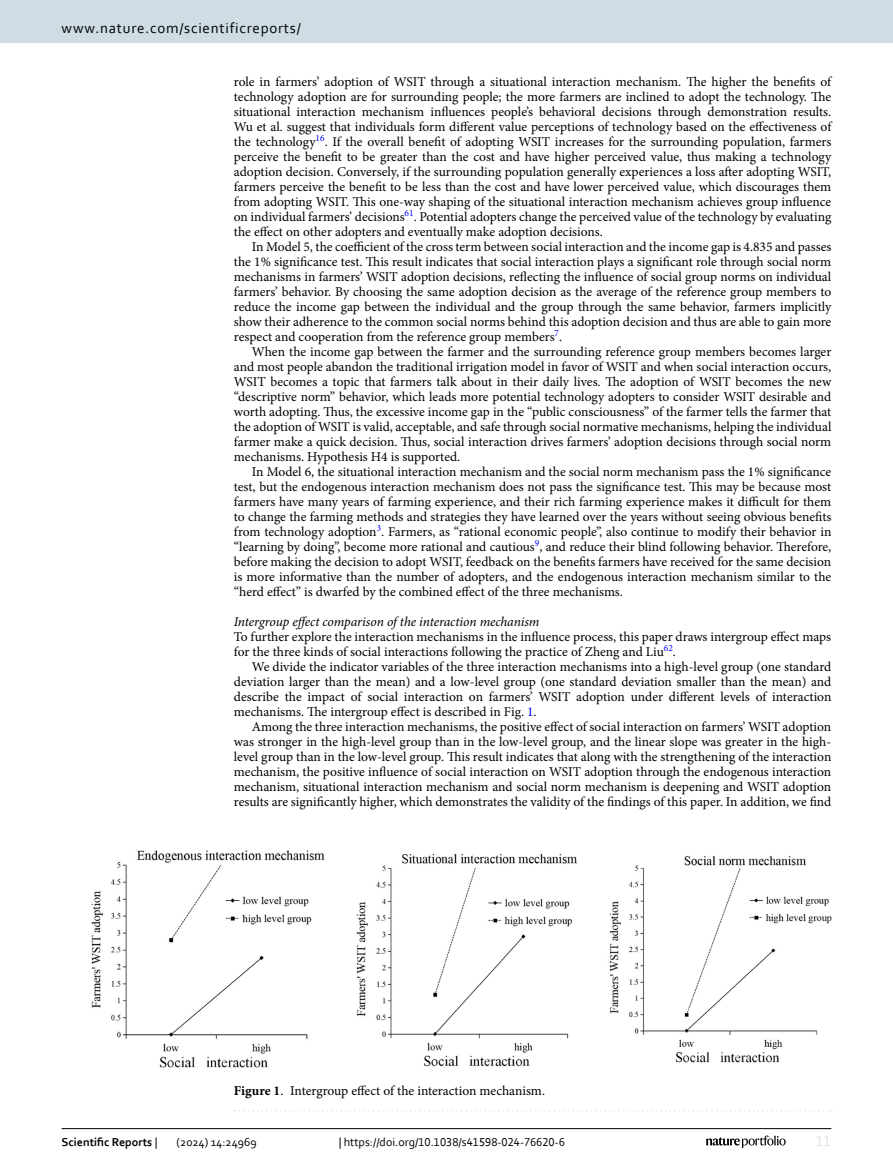
<style>
.page{position:relative;width:893px;height:1174px;background:#fff}
.page>*{position:absolute;margin:0;border:0;box-sizing:border-box;transform-origin:0 0}
.t1{font:15px "Corbel";letter-spacing:.05em;color:#000}
.t2{font:15px "Corbel";color:#d9e4eb}
.Body_Text_Indent{font:13.5px/15px "Minion Pro";color:#000;text-align:justify}
.Body_Text{font:13.5px/15px "Minion Pro";color:#000}
.Head_3{font:italic 13.5px "Minion Pro";letter-spacing:-.01em;color:#000}
.Figure_Caption{font:13.5px "Minion Pro";letter-spacing:-.005em;color:#000}
.t3{font:12px "Corbel";color:#000}
.t4{font:700 12px "Corbel";color:#000}
.s1{color:#00f}
.s2{font-weight:700}
.s3{font-weight:400}
</style>
<div class="page">
<img style="left:91px;top:850px;width:740px;height:217px">
<svg style="left:235px;top:1110px;width:597px;height:1px"></svg>
<hr style="left:62px;top:1128px;width:769px;height:1px;background:#000">
<svg style="left:706px;top:1135px;width:80px;height:12px"></svg>
<div style="left:0;top:0;width:893px;height:43px;background:#cedde4"></div>
<p class="t1" style="left:62px;top:18px;width:241px">www.nature.com/scientificreports/</p>
<p class="Body_Text_Indent" style="left:234px;top:74px;width:599px">role in farmers’ adoption of WSIT through a situational interaction mechanism. The higher the benefits of technology adoption are for surrounding people; the more farmers are inclined to adopt the technology. The situational interaction mechanism influences people’s behavioral decisions through demonstration results.<br>Wu et al. suggest that individuals form different value perceptions of technology based on the effectiveness of the technology<sup>16</sup>. If the overall benefit of adopting WSIT increases for the surrounding population, farmers perceive the benefit to be greater than the cost and have higher perceived value, thus making a technology adoption decision. Conversely, if the surrounding population generally experiences a loss after adopting WSIT, farmers perceive the benefit to be less than the cost and have lower perceived value, which discourages them from adopting WSIT. This one-way shaping of the situational interaction mechanism achieves group influence on individual farmers’ decisions<sup>61</sup>. Potential adopters change the perceived value of the technology by evaluating the effect on other adopters and eventually make adoption decisions.</p>
<p class="Body_Text_Indent" style="left:234px;top:239px;width:599px;text-indent:18px">In Model 5, the coefficient of the cross term between social interaction and the income gap is 4.835 and passes the 1% significance test. This result indicates that social interaction plays a significant role through social norm mechanisms in farmers’ WSIT adoption decisions, reflecting the influence of social group norms on individual farmers’ behavior. By choosing the same adoption decision as the average of the reference group members to reduce the income gap between the individual and the group through the same behavior, farmers implicitly show their adherence to the common social norms behind this adoption decision and thus are able to gain more respect and cooperation from the reference group members<sup>7</sup>.</p>
<p class="Body_Text_Indent" style="left:234px;top:344px;width:599px;text-indent:18px">When the income gap between the farmer and the surrounding reference group members becomes larger and most people abandon the traditional irrigation model in favor of WSIT and when social interaction occurs, WSIT becomes a topic that farmers talk about in their daily lives. The adoption of WSIT becomes the new “descriptive norm” behavior, which leads more potential technology adopters to consider WSIT desirable and worth adopting. Thus, the excessive income gap in the “public consciousness” of the farmer tells the farmer that the adoption of WSIT is valid, acceptable, and safe through social normative mechanisms, helping the individual farmer make a quick decision. Thus, social interaction drives farmers’ adoption decisions through social norm mechanisms. Hypothesis H4 is supported.</p>
<p class="Body_Text_Indent" style="left:234px;top:464px;width:599px;text-indent:18px">In Model 6, the situational interaction mechanism and the social norm mechanism pass the 1% significance test, but the endogenous interaction mechanism does not pass the significance test. This may be because most farmers have many years of farming experience, and their rich farming experience makes it difficult for them to change the farming methods and strategies they have learned over the years without seeing obvious benefits from technology adoption<sup>3</sup>. Farmers, as “rational economic people”, also continue to modify their behavior in “learning by doing”, become more rational and cautious<sup>9</sup>, and reduce their blind following behavior. Therefore, before making the decision to adopt WSIT, feedback on the benefits farmers have received for the same decision is more informative than the number of adopters, and the endogenous interaction mechanism similar to the “herd effect” is dwarfed by the combined effect of the three mechanisms.</p>
<p class="Head_3" style="left:234px;top:612px;width:307px">Intergroup effect comparison of the interaction mechanism</p>
<p class="Body_Text" style="left:234px;top:629px;width:599px">To further explore the interaction mechanisms in the influence process, this paper draws intergroup effect maps for the three kinds of social interactions following the practice of Zheng and Liu<sup>62</sup>.</p>
<p class="Body_Text_Indent" style="left:234px;top:659px;width:599px;text-indent:18px">We divide the indicator variables of the three interaction mechanisms into a high-level group (one standard deviation larger than the mean) and a low-level group (one standard deviation smaller than the mean) and describe the impact of social interaction on farmers’ WSIT adoption under different levels of interaction mechanisms. The intergroup effect is described in Fig. <span class="s1">1</span>.</p>
<p class="Body_Text_Indent" style="left:234px;top:719px;width:599px;text-indent:18px">Among the three interaction mechanisms, the positive effect of social interaction on farmers’ WSIT adoption was stronger in the high-level group than in the low-level group, and the linear slope was greater in the high&shy;level group than in the low-level group. This result indicates that along with the strengthening of the interaction mechanism, the positive influence of social interaction on WSIT adoption through the endogenous interaction mechanism, situational interaction mechanism and social norm mechanism is deepening and WSIT adoption results are significantly higher, which demonstrates the validity of the findings of this paper. In addition, we find</p>
<p class="Figure_Caption" style="left:234px;top:1082px;width:313px"><span class="s2">Figure 1</span>. Intergroup effect of the interaction mechanism.</p>
<p class="t4" style="left:62px;top:1134px;width:97px">Scientific Reports <span class="s3">|</span></p>
<p class="t3" style="left:177px;top:1134px;width:82px">(2024) 14:24969</p>
<p class="t3" style="left:339px;top:1134px;width:228px">| https://doi.org/10.1038/s41598-024-76620-6</p>
<p class="t2" style="left:816px;top:1132px;width:17px">11</p>
</div>
